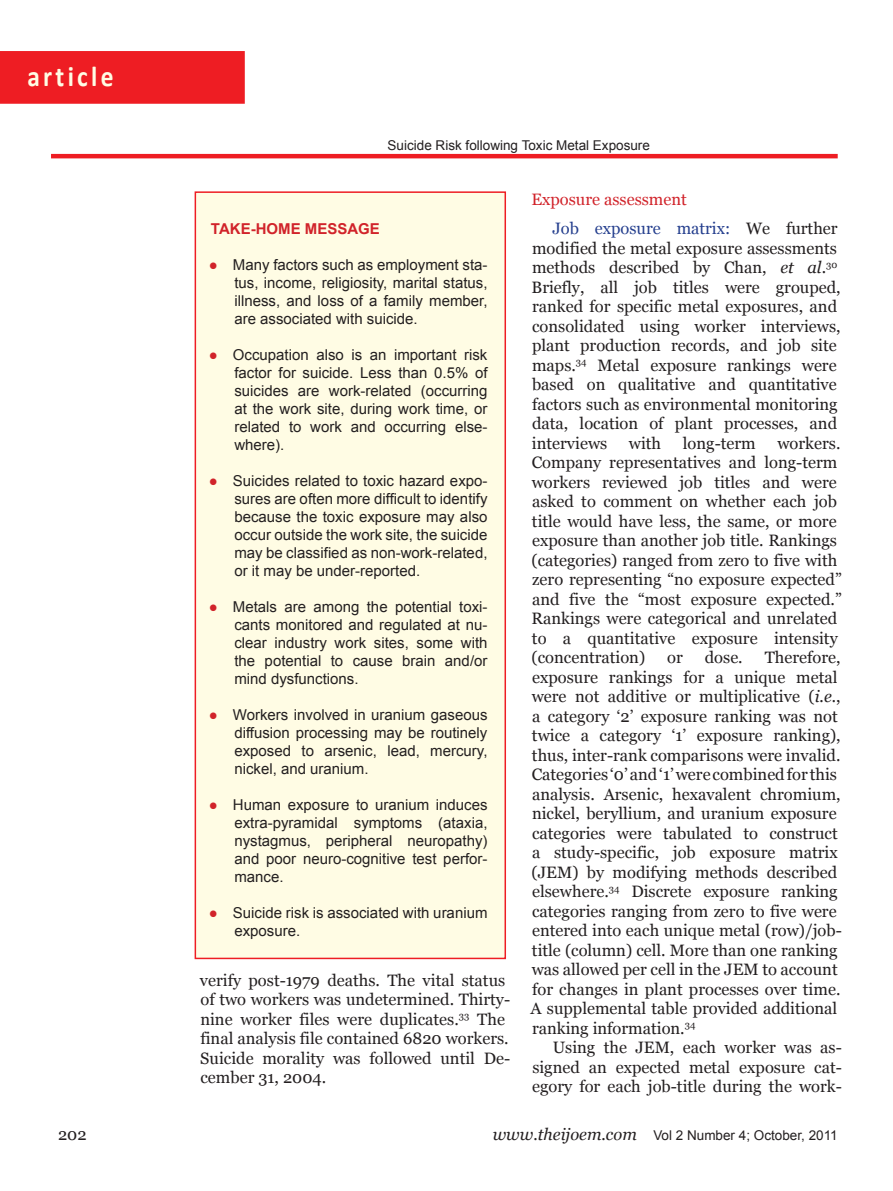
<style>
.page{position:relative;width:893px;height:1191px;background:#fff}
.page>*{position:absolute;margin:0;border:0;box-sizing:border-box;transform-origin:0 0}
.t1{font:700 28.8px "Calibri";letter-spacing:.13em;color:#fffce4;scale:.88 1}
.t2{font:16.5px/19.5px "Georgia";color:#231f20}
.t3{font:16.5px/28.7px "Georgia";color:#d1232a}
.t4{font:15px/18px "Arial";color:#231f20;text-align:justify}
.t5{font:700 15px "Arial";color:#d1232a}
.t6{font:13.5px "Arial";color:#231f20}
.s1{color:#253f8e}
.s2{color:#231f20}
.s3{font-style:italic}
.s4{font-family:"Georgia";font-style:italic;font-size:16.5px}
</style>
<div class="page">
<hr style="left:51px;top:154px;width:787px;height:4px;background:#ee1d23">
<div style="left:0;top:51px;width:245px;height:53px;background:#ee1d23"></div>
<div style="left:195px;top:192px;width:310px;height:766px;background:#fffce4"></div>
<div style="left:195px;top:191px;width:311px;height:768px;border:2px solid #ee1d23"></div>
<h1 class="t1" style="left:27px;top:65px;width:99px">article</h1>
<p class="t6" style="left:388px;top:137px;width:264px">Suicide Risk following Toxic Metal Exposure</p>
<p class="t5" style="left:211px;top:220px;width:170px">TAKE--HOME MESSAGE</p>
<p class="t4" style="left:233px;top:256px;width:256px">Many factors such as employment sta-- tus, income, religiosity, marital status, illness, and loss of a family member, are associated with suicide.</p>
<p class="t4" style="left:233px;top:346px;width:256px">Occupation also is an important risk factor for suicide. Less than 0.5% of suicides are work--related (occurring at the work site, during work time, or related to work and occurring else-- where).</p>
<p class="t4" style="left:233px;top:472px;width:256px">Suicides related to toxic hazard expo-- sures are often more difficult to identify because the toxic exposure may also occur outside the work site, the suicide may be classified as non--work--related, or it may be under--reported.</p>
<p class="t4" style="left:233px;top:598px;width:256px">Metals are among the potential toxi-- cants monitored and regulated at nu-- clear industry work sites, some with the potential to cause brain and/or mind dysfunctions.</p>
<p class="t4" style="left:233px;top:706px;width:256px">Workers involved in uranium gaseous diffusion processing may be routinely exposed to arsenic, lead, mercury, nickel, and uranium.</p>
<p class="t4" style="left:233px;top:796px;width:256px">Human exposure to uranium induces extra--pyramidal symptoms (ataxia, nystagmus, peripheral neuropathy) and poor neuro--cognitive test perfor-- mance.</p>
<p class="t4" style="left:233px;top:904px;width:256px">Suicide risk is associated with uranium exposure.</p>
<p class="t2" style="left:200px;top:970px;width:312px">verify post--1979 deaths. The vital status of two workers was undetermined. Thirty-- nine worker files were duplicates.<sup>33</sup> The final analysis file contained 6820 workers.<br>Suicide morality was followed until De-- cember 31, 2004.</p>
<p class="t3" style="left:552px;top:185px;width:287px;text-indent:-21px">Exposure assessment<br><span class="s1">Job exposure matrix:</span> <span class="s2">We further</span></p>
<p class="t2" style="left:531px;top:238px;width:311px">modified the metal exposure assessments methods described by Chan, <span class="s3">et al</span>.<sup>30<br></sup>Briefly, all job titles were grouped, ranked for specific metal exposures, and consolidated using worker interviews, plant production records, and job site maps.<sup>34</sup> Metal exposure rankings were based on qualitative and quantitative factors such as environmental monitoring data, location of plant processes, and interviews</p>
<p class="t2" style="left:531px;top:433px;width:312px;text-indent:246px">workers.<br>Company representatives and long--term workers reviewed job titles and were asked to comment on whether each job title would have less, the same, or more exposure than another job title. Rankings (categories) ranged from zero to five with zero representing “no exposure expected” and five the “most exposure expected.” Rankings were categorical and unrelated to a quantitative exposure intensity (concentration)</p>
<p class="t2" style="left:629px;top:433px;width:34px">with</p>
<p class="t2" style="left:683px;top:433px;width:74px">long--term</p>
<p class="t2" style="left:531px;top:647px;width:313px;text-indent:234px">Therefore, exposure rankings for a unique metal were not additive or multiplicative (<span class="s3">i.e.</span>, a category ‘2’ exposure ranking was not twice a category ‘1’ exposure ranking), thus, inter--rank comparisons were invalid.<br>Categories ‘0’ and ‘1’ were combined for this analysis. Arsenic, hexavalent chromium, nickel, beryllium, and uranium exposure categories were tabulated to construct a study--specific, job exposure matrix (JEM) by modifying methods described elsewhere.<sup>34</sup> Discrete exposure ranking categories ranging from zero to five were entered into each unique metal (row)/job-- title (column) cell. More than one ranking was allowed per cell in the JEM to account for changes in plant processes over time.<br>A supplemental table provided additional ranking information.<sup>34</sup></p>
<p class="t2" style="left:532px;top:1037px;width:311px;text-align:justify;text-indent:21px">Using the JEM, each worker was as-- signed an expected metal exposure cat-- egory for each job--title during the work--</p>
<p class="t2" style="left:667px;top:647px;width:17px">or</p>
<p class="t2" style="left:705px;top:647px;width:39px">dose.</p>
<p class="t2" style="left:58px;top:1124px;width:30px">202</p>
<p class="t6" style="left:493px;top:1127px;width:346px"><span class="s4">www.theijoem.com</span> Vol 2 Number 4;; October, 2011</p>
</div>
